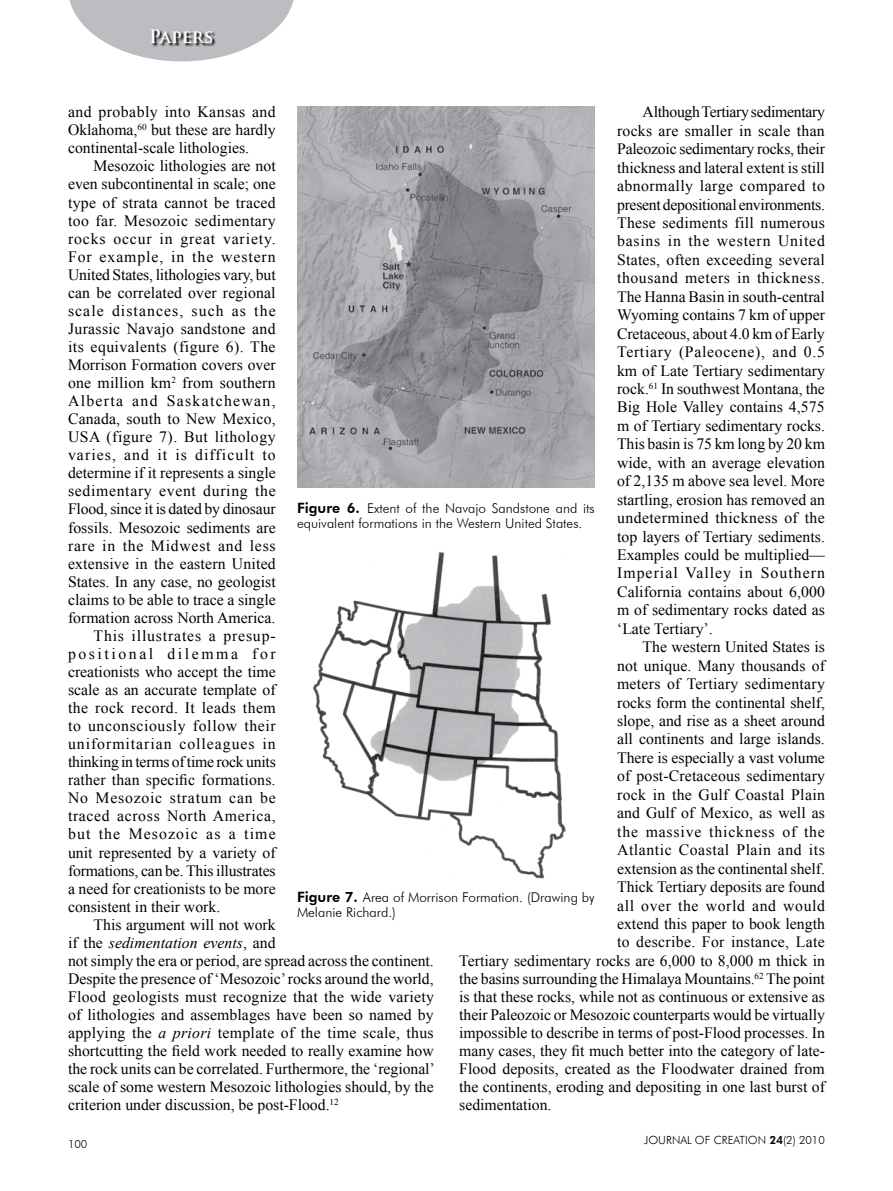
<style>
.page{position:relative;width:893px;height:1191px;background:#fff}
.page>*{position:absolute;margin:0;border:0;box-sizing:border-box;transform-origin:0 0}
.t1{font:700 18px "Trajan Pro";letter-spacing:-.015em;color:#fff}
.t2{font:15.75px/18.5px "Times New Roman";color:#000;text-align:justify}
.t3{font:15.75px "Times New Roman";letter-spacing:.02em;color:#000}
.t4{font:15.75px "Times New Roman";letter-spacing:.03em;color:#000}
.t5{font:15.75px "Times New Roman";letter-spacing:.04em;color:#000}
.t6{font:15.75px "Times New Roman";letter-spacing:.055em;color:#000}
.t7{font:15.75px "Times New Roman";letter-spacing:.07em;color:#000}
.t8{font:15.75px "Times New Roman";letter-spacing:.06em;color:#000}
.t9{font:15.75px "Times New Roman";letter-spacing:.05em;color:#000}
.t10{font:italic 15.75px "Times New Roman";color:#000}
.t11{font:15.75px "Times New Roman";letter-spacing:.025em;color:#000}
.t12{font:15.75px "Times New Roman";letter-spacing:.035em;color:#000}
.t13{font:15.75px "Times New Roman";letter-spacing:.045em;color:#000}
.t14{font:15.75px "Times New Roman";letter-spacing:.085em;color:#000}
.t15{font:15.75px "Times New Roman";letter-spacing:.165em;color:#000}
.t16{font:300 13.5px/14.7px "Futura BT";color:#000}
.t17{font:300 11.25px "Futura BT";color:#000}
.s1{font-style:normal}
.s2{font-style:italic}
.s3{font-weight:800;font-size:14.25px}
.s4{font-weight:800}
</style>
<div class="page">
<svg style="left:69px;top:0;width:225px;height:61px"></svg>
<svg style="left:151px;top:29px;width:65px;height:18px"></svg>
<img style="left:297px;top:106px;width:298px;height:381px">
<img style="left:313px;top:552px;width:253px;height:327px">
<p class="t1" style="left:149px;top:25px;width:66px">Papers</p>
<p class="t2" style="left:68px;top:103px;width:209px;line-height:18px">and probably into Kansas and Oklahoma,<sup>60</sup> but these are hardly continental-scale lithologies.</p>
<p class="t2" style="left:94px;top:157px;width:184px">Mesozoic lithologies are not</p>
<p class="t2" style="left:68px;top:175px;width:209px">even subcontinental in scale; one</p>
<p class="t3" style="left:68px;top:192px;width:209px">type of strata cannot be traced</p>
<p class="t11" style="left:68px;top:210px;width:209px">too far. Mesozoic sedimentary</p>
<p class="t6" style="left:68px;top:228px;width:209px">rocks occur in great variety.</p>
<p class="t8" style="left:68px;top:246px;width:209px">For example, in the western</p>
<p class="t2" style="left:68px;top:265px;width:209px">United States, lithologies vary, but</p>
<p class="t2" style="left:68px;top:283px;width:209px">can be correlated over regional</p>
<p class="t7" style="left:68px;top:300px;width:209px">scale distances, such as the</p>
<p class="t3" style="left:68px;top:318px;width:209px">Jurassic Navajo sandstone and</p>
<p class="t4" style="left:68px;top:336px;width:209px">its equivalents (figure 6). The</p>
<p class="t2" style="left:68px;top:355px;width:209px">Morrison Formation covers over</p>
<p class="t2" style="left:68px;top:373px;width:209px">one million km<sup>2</sup> from southern</p>
<p class="t14" style="left:68px;top:390px;width:209px">Alberta and Saskatchewan,</p>
<p class="t2" style="left:68px;top:409px;width:209px">Canada, south to New Mexico,</p>
<p class="t4" style="left:68px;top:426px;width:209px">USA (figure 7). But lithology</p>
<p class="t7" style="left:68px;top:444px;width:209px">varies, and it is difficult to</p>
<p class="t2" style="left:68px;top:463px;width:209px">determine if it represents a single</p>
<p class="t13" style="left:68px;top:480px;width:209px">sedimentary event during the</p>
<p class="t2" style="left:68px;top:500px;width:209px">Flood, since it is dated by dinosaur</p>
<p class="t2" style="left:68px;top:518px;width:209px">fossils. Mesozoic sediments are</p>
<p class="t9" style="left:68px;top:534px;width:209px">rare in the Midwest and less</p>
<p class="t2" style="left:68px;top:554px;width:209px">extensive in the eastern United</p>
<p class="t2" style="left:68px;top:572px;width:209px">States. In any case, no geologist</p>
<p class="t2" style="left:68px;top:590px;width:209px">claims to be able to trace a single</p>
<p class="t2" style="left:68px;top:608px;width:209px">formation across North America.</p>
<p class="t6" style="left:94px;top:625px;width:182px">This illustrates a presup-</p>
<p class="t15" style="left:68px;top:643px;width:209px">positional dilemma for</p>
<p class="t2" style="left:68px;top:662px;width:209px">creationists who accept the time</p>
<p class="t2" style="left:68px;top:680px;width:209px">scale as an accurate template of</p>
<p class="t4" style="left:68px;top:697px;width:209px">the rock record. It leads them</p>
<p class="t5" style="left:68px;top:715px;width:209px">to unconsciously follow their</p>
<p class="t8" style="left:68px;top:733px;width:209px">uniformitarian colleagues in</p>
<p class="t2" style="left:68px;top:752px;width:209px">thinking in terms of time rock units</p>
<p class="t2" style="left:68px;top:770px;width:209px">rather than specific formations.</p>
<p class="t9" style="left:68px;top:787px;width:209px">No Mesozoic stratum can be</p>
<p class="t5" style="left:68px;top:805px;width:209px">traced across North America,</p>
<p class="t7" style="left:68px;top:823px;width:209px">but the Mesozoic as a time</p>
<p class="t2" style="left:68px;top:842px;width:209px">unit represented by a variety of</p>
<p class="t2" style="left:68px;top:861px;width:209px">formations, can be. This illustrates</p>
<p class="t2" style="left:68px;top:879px;width:209px">a need for creationists to be more</p>
<p class="t2" style="left:68px;top:897px;width:154px">consistent in their work.</p>
<p class="t2" style="left:94px;top:915px;width:184px">This argument will not work</p>
<p class="t10" style="left:68px;top:931px;width:209px"><span class="s1">if the</span> sedimentation events<span class="s1">, and</span></p>
<p class="t2" style="left:68px;top:951px;width:367px">not simply the era or period, are spread across the continent.</p>
<p class="t2" style="left:68px;top:969px;width:367px">Despite the presence of ‘Mesozoic’ rocks around the world,</p>
<p class="t3" style="left:68px;top:986px;width:367px">Flood geologists must recognize that the wide variety</p>
<p class="t2" style="left:68px;top:1005px;width:367px">of lithologies and assemblages have been so named by</p>
<p class="t3" style="left:68px;top:1022px;width:367px">applying the <span class="s2">a priori</span> template of the time scale, thus</p>
<p class="t2" style="left:68px;top:1041px;width:367px">shortcutting the field work needed to really examine how</p>
<p class="t2" style="left:68px;top:1059px;width:368px">the rock units can be correlated. Furthermore, the ‘regional’</p>
<p class="t2" style="left:68px;top:1077px;width:367px">scale of some western Mesozoic lithologies should, by the</p>
<p class="t2" style="left:68px;top:1095px;width:272px">criterion under discussion, be post-Flood.<sup>12</sup></p>
<p class="t2" style="left:617px;top:102px;width:209px;text-indent:26px">Although Tertiary sedimentary rocks are smaller in scale than Paleozoic sedimentary rocks, their thickness and lateral extent is still abnormally large compared to present depositional environments.<br>These sediments fill numerous basins in the western United States, often exceeding several thousand meters in thickness.<br>The Hanna Basin in south-central Wyoming contains 7 km of upper Cretaceous, about 4.0 km of Early Tertiary (Paleocene), and 0.5 km of Late Tertiary sedimentary rock.<sup>61</sup> In southwest Montana, the Big Hole Valley contains 4,575 m of Tertiary sedimentary rocks.<br>This basin is 75 km long by 20 km wide, with an average elevation of 2,135 m above sea level. More startling, erosion has removed an undetermined thickness of the top layers of Tertiary sediments.<br>Examples could be multiplied— Imperial Valley in Southern California contains about 6,000 m of sedimentary rocks dated as ‘Late Tertiary’.</p>
<p class="t2" style="left:643px;top:637px;width:184px">The western United States is</p>
<p class="t2" style="left:617px;top:656px;width:209px">not unique. Many thousands of</p>
<p class="t3" style="left:617px;top:673px;width:209px">meters of Tertiary sedimentary</p>
<p class="t2" style="left:617px;top:693px;width:209px">rocks form the continental shelf,</p>
<p class="t2" style="left:617px;top:711px;width:209px">slope, and rise as a sheet around</p>
<p class="t2" style="left:617px;top:729px;width:209px">all continents and large islands.</p>
<p class="t2" style="left:617px;top:748px;width:209px">There is especially a vast volume</p>
<p class="t2" style="left:617px;top:766px;width:209px">of post-Cretaceous sedimentary</p>
<p class="t3" style="left:617px;top:784px;width:209px">rock in the Gulf Coastal Plain</p>
<p class="t2" style="left:617px;top:803px;width:209px">and Gulf of Mexico, as well as</p>
<p class="t6" style="left:617px;top:821px;width:209px">the massive thickness of the</p>
<p class="t12" style="left:617px;top:839px;width:209px">Atlantic Coastal Plain and its</p>
<p class="t2" style="left:617px;top:859px;width:209px">extension as the continental shelf.</p>
<p class="t2" style="left:617px;top:877px;width:209px">Thick Tertiary deposits are found</p>
<p class="t5" style="left:617px;top:894px;width:209px">all over the world and would</p>
<p class="t2" style="left:617px;top:914px;width:209px">extend this paper to book length</p>
<p class="t3" style="left:617px;top:931px;width:209px">to describe. For instance, Late</p>
<p class="t2" style="left:459px;top:951px;width:367px">Tertiary sedimentary rocks are 6,000 to 8,000 m thick in</p>
<p class="t2" style="left:459px;top:969px;width:367px">the basins surrounding the Himalaya Mountains.<sup>62</sup> The point</p>
<p class="t2" style="left:459px;top:987px;width:367px">is that these rocks, while not as continuous or extensive as</p>
<p class="t2" style="left:459px;top:1005px;width:367px">their Paleozoic or Mesozoic counterparts would be virtually</p>
<p class="t2" style="left:459px;top:1023px;width:367px">impossible to describe in terms of post-Flood processes. In</p>
<p class="t2" style="left:459px;top:1041px;width:367px">many cases, they fit much better into the category of late-</p>
<p class="t2" style="left:459px;top:1059px;width:367px">Flood deposits, created as the Floodwater drained from</p>
<p class="t2" style="left:459px;top:1077px;width:367px">the continents, eroding and depositing in one last burst of</p>
<p class="t2" style="left:459px;top:1095px;width:94px">sedimentation.</p>
<p class="t16" style="left:297px;top:500px;width:299px"><span class="s3">Figure 6.</span> Extent of the Navajo Sandstone and its equivalent formations in the Western United States.</p>
<p class="t16" style="left:297px;top:890px;width:299px"><span class="s3">Figure 7.</span> Area of Morrison Formation. (Drawing by<br>Melanie Richard.)</p>
<p class="t17" style="left:68px;top:1136px;width:21px">100</p>
<p class="t17" style="left:644px;top:1133px;width:182px">JOURNAL OF CREATION <span class="s4">24</span>(2) 2010</p>
</div>
